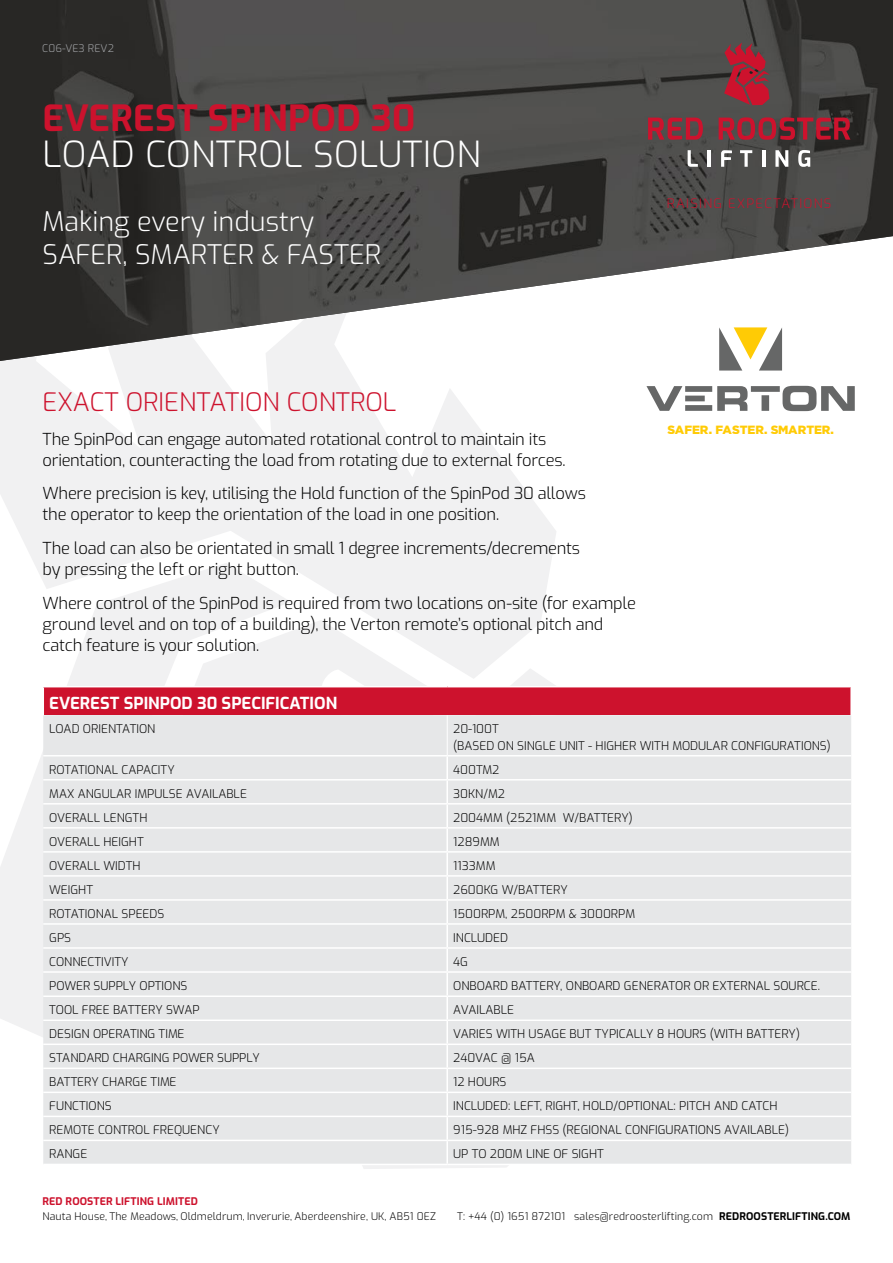
<style>
.page{position:relative;width:893px;height:1263px;background:#fff}
.page>*{position:absolute;margin:0;border:0;box-sizing:border-box;transform-origin:0 0}
.t1{font:300 36px "Exo";letter-spacing:.01em;color:#fff}
.t2{font:700 36px "Exo";letter-spacing:.01em;color:#cd122d}
.t3{font:300 27px/32.4px "Exo";color:#fff}
.t4{font:300 25.5px "Exo";color:#cd122d}
.t5{font:300 16.5px/21px "Exo";letter-spacing:-.015em;color:#000}
.t6{font:700 16.5px "Exo";color:#fff}
.t7{font:300 13.05px "Exo";letter-spacing:.1em;color:#cd122d}
.t8{font:300 12px/16.5px "Exo";color:#000}
.t9{font:900 11.85px "Gotham";letter-spacing:-.01em;color:#ffcb05}
.t10{font:300 10.5px "Exo";letter-spacing:.01em;color:#000}
.t11{font:700 10.5px "Exo";letter-spacing:.01em;color:#cd122d}
.t12{font:300 10.5px "Exo";letter-spacing:.01em;color:#a7a9ac}
.s1{font-weight:700}
</style>
<div class="page">
<svg style="left:511px;top:679px;width:45px;height:7px"></svg>
<svg style="left:0;top:362px;width:556px;height:317px;fill:#f1f1f2"></svg>
<svg style="left:0;top:563px;width:328px;height:474px;fill:#f1f1f2"></svg>
<svg style="left:147px;top:620px;width:304px;height:66px;fill:#f1f1f2"></svg>
<img style="left:0;top:0;width:893px;height:361px">
<svg style="left:646px;top:327px;width:209px;height:84px"></svg>
<div style="left:43px;top:687px;width:808px;height:28px;background:#cd122d"></div>
<div style="left:43px;top:715px;width:808px;height:449px;background:#e6e7e8"></div>
<hr style="left:43px;top:755px;width:404px;height:1px;background:#fff">
<hr style="left:447px;top:755px;width:404px;height:1px;background:#fff">
<hr style="left:446px;top:756px;width:2px;height:23px;background:#fff">
<hr style="left:43px;top:779px;width:404px;height:1px;background:#fff">
<hr style="left:447px;top:779px;width:404px;height:1px;background:#fff">
<hr style="left:446px;top:780px;width:2px;height:23px;background:#fff">
<hr style="left:43px;top:803px;width:404px;height:1px;background:#fff">
<hr style="left:447px;top:803px;width:404px;height:1px;background:#fff">
<hr style="left:446px;top:804px;width:2px;height:23px;background:#fff">
<hr style="left:43px;top:827px;width:404px;height:1px;background:#fff">
<hr style="left:447px;top:827px;width:404px;height:1px;background:#fff">
<hr style="left:446px;top:828px;width:2px;height:23px;background:#fff">
<hr style="left:43px;top:851px;width:404px;height:2px;background:#fff">
<hr style="left:447px;top:851px;width:404px;height:2px;background:#fff">
<hr style="left:446px;top:853px;width:2px;height:22px;background:#fff">
<hr style="left:43px;top:875px;width:404px;height:2px;background:#fff">
<hr style="left:447px;top:875px;width:404px;height:2px;background:#fff">
<hr style="left:446px;top:877px;width:2px;height:22px;background:#fff">
<hr style="left:43px;top:899px;width:404px;height:2px;background:#fff">
<hr style="left:447px;top:899px;width:404px;height:2px;background:#fff">
<hr style="left:446px;top:901px;width:2px;height:22px;background:#fff">
<hr style="left:43px;top:923px;width:404px;height:2px;background:#fff">
<hr style="left:447px;top:923px;width:404px;height:2px;background:#fff">
<hr style="left:446px;top:925px;width:2px;height:22px;background:#fff">
<hr style="left:43px;top:947px;width:404px;height:2px;background:#fff">
<hr style="left:447px;top:947px;width:404px;height:2px;background:#fff">
<hr style="left:446px;top:949px;width:2px;height:22px;background:#fff">
<hr style="left:43px;top:971px;width:404px;height:2px;background:#fff">
<hr style="left:447px;top:971px;width:404px;height:2px;background:#fff">
<hr style="left:446px;top:973px;width:2px;height:22px;background:#fff">
<hr style="left:43px;top:995px;width:404px;height:2px;background:#fff">
<hr style="left:447px;top:995px;width:404px;height:2px;background:#fff">
<hr style="left:446px;top:997px;width:2px;height:22px;background:#fff">
<hr style="left:43px;top:1019px;width:404px;height:2px;background:#fff">
<hr style="left:447px;top:1019px;width:404px;height:2px;background:#fff">
<hr style="left:446px;top:1021px;width:2px;height:22px;background:#fff">
<hr style="left:43px;top:1043px;width:404px;height:2px;background:#fff">
<hr style="left:447px;top:1043px;width:404px;height:2px;background:#fff">
<hr style="left:446px;top:1045px;width:2px;height:22px;background:#fff">
<hr style="left:43px;top:1067px;width:404px;height:2px;background:#fff">
<hr style="left:447px;top:1067px;width:404px;height:2px;background:#fff">
<hr style="left:446px;top:1069px;width:2px;height:22px;background:#fff">
<hr style="left:43px;top:1091px;width:404px;height:2px;background:#fff">
<hr style="left:447px;top:1091px;width:404px;height:2px;background:#fff">
<hr style="left:446px;top:1093px;width:2px;height:22px;background:#fff">
<hr style="left:43px;top:1115px;width:404px;height:2px;background:#fff">
<hr style="left:447px;top:1115px;width:404px;height:2px;background:#fff">
<hr style="left:446px;top:1117px;width:2px;height:23px;background:#fff">
<hr style="left:43px;top:1140px;width:404px;height:1px;background:#fff">
<hr style="left:447px;top:1140px;width:404px;height:1px;background:#fff">
<hr style="left:446px;top:1141px;width:2px;height:23px;background:#fff">
<hr style="left:447px;top:715px;width:1px;height:40px;background:#fff">
<hr style="left:43px;top:686px;width:404px;height:1px;background:#fff">
<svg style="left:43px;top:687px;width:1px;height:28px"></svg>
<hr style="left:850px;top:687px;width:2px;height:28px;background:#fff">
<div style="left:627px;top:307px;width:36px;height:60px;background:#fff"></div>
<svg style="left:648px;top:118px;width:55px;height:22px"></svg>
<svg style="left:719px;top:117px;width:131px;height:23px;background:#842a36"></svg>
<svg style="left:688px;top:150px;width:10px;height:17px"></svg>
<hr style="left:708px;top:150px;width:3px;height:17px;background:#fff">
<svg style="left:721px;top:150px;width:11px;height:17px"></svg>
<svg style="left:740px;top:150px;width:12px;height:17px"></svg>
<hr style="left:762px;top:150px;width:3px;height:17px;background:#fff">
<svg style="left:775px;top:150px;width:13px;height:17px"></svg>
<svg style="left:798px;top:150px;width:12px;height:17px"></svg>
<svg style="left:724px;top:43px;width:46px;height:62px;background:#972a39"></svg>
<p class="t12" style="left:42px;top:41px;width:73px">C06-VE3 REV2</p>
<h1 class="t2" style="left:43px;top:91px;width:374px">EVEREST SPINPOD 30</h1>
<h1 class="t1" style="left:43px;top:127px;width:440px">LOAD CONTROL SOLUTION</h1>
<h2 class="t3" style="left:43px;top:204px;width:340px">Making every industry<br>SAFER, SMARTER &amp; FASTER</h2>
<p class="t7" style="left:667px;top:194px;width:166px">RAISING EXPECTATIONS</p>
<h3 class="t4" style="left:43px;top:383px;width:355px">EXACT ORIENTATION CONTROL</h3>
<h3 class="t5" style="left:43px;top:427px;width:525px">The SpinPod can engage automated rotational control to maintain its orientation, counteracting the load from rotating due to external forces.</h3>
<h3 class="t5" style="left:43px;top:482px;width:545px">Where precision is key, utilising the Hold function of the SpinPod 30 allows the operator to keep the orientation of the load in one position.</h3>
<h3 class="t5" style="left:43px;top:537px;width:539px">The load can also be orientated in small 1 degree increments/decrements by pressing the left or right button.</h3>
<h3 class="t5" style="left:43px;top:591px;width:595px">Where control of the SpinPod is required from two locations on-site (for example ground level and on top of a building), the Verton remote’s optional pitch and catch feature is your solution.</h3>
<p class="t9" style="left:667px;top:422px;width:168px">SAFER. FASTER. SMARTER.</p>
<h3 class="t6" style="left:49px;top:691px;width:290px">EVEREST SPINPOD 30 SPECIFICATION</h3>
<p class="t8" style="left:49px;top:720px;width:108px">LOAD ORIENTATION</p>
<p class="t8" style="left:453px;top:720px;width:379px">20-100T<br>(BASED ON SINGLE UNIT - HIGHER WITH MODULAR CONFIGURATIONS)</p>
<p class="t8" style="left:49px;top:760px;width:127px">ROTATIONAL CAPACITY</p>
<p class="t8" style="left:453px;top:760px;width:48px">400TM2</p>
<p class="t8" style="left:49px;top:785px;width:199px">MAX ANGULAR IMPULSE AVAILABLE</p>
<p class="t8" style="left:453px;top:785px;width:53px">30KN/M2</p>
<p class="t8" style="left:49px;top:809px;width:100px">OVERALL LENGTH</p>
<p class="t8" style="left:453px;top:809px;width:181px">2004MM (2521MM W/BATTERY)</p>
<p class="t8" style="left:49px;top:833px;width:96px">OVERALL HEIGHT</p>
<p class="t8" style="left:453px;top:833px;width:48px">1289MM</p>
<p class="t8" style="left:49px;top:857px;width:93px">OVERALL WIDTH</p>
<p class="t8" style="left:453px;top:857px;width:44px">1133MM</p>
<p class="t8" style="left:49px;top:881px;width:45px">WEIGHT</p>
<p class="t8" style="left:453px;top:881px;width:116px">2600KG W/BATTERY</p>
<p class="t8" style="left:49px;top:905px;width:117px">ROTATIONAL SPEEDS</p>
<p class="t8" style="left:453px;top:905px;width:183px">1500RPM, 2500RPM &amp; 3000RPM</p>
<p class="t8" style="left:49px;top:929px;width:23px">GPS</p>
<p class="t8" style="left:453px;top:929px;width:56px">INCLUDED</p>
<p class="t8" style="left:49px;top:953px;width:81px">CONNECTIVITY</p>
<p class="t8" style="left:453px;top:953px;width:16px">4G</p>
<p class="t8" style="left:49px;top:977px;width:140px">POWER SUPPLY OPTIONS</p>
<p class="t8" style="left:453px;top:977px;width:368px">ONBOARD BATTERY, ONBOARD GENERATOR OR EXTERNAL SOURCE.</p>
<p class="t8" style="left:49px;top:1001px;width:152px">TOOL FREE BATTERY SWAP</p>
<p class="t8" style="left:453px;top:1001px;width:62px">AVAILABLE</p>
<p class="t8" style="left:49px;top:1025px;width:137px">DESIGN OPERATING TIME</p>
<p class="t8" style="left:453px;top:1025px;width:348px">VARIES WITH USAGE BUT TYPICALLY 8 HOURS (WITH BATTERY)</p>
<p class="t8" style="left:49px;top:1049px;width:212px">STANDARD CHARGING POWER SUPPLY</p>
<p class="t8" style="left:453px;top:1049px;width:83px">240VAC @ 15A</p>
<p class="t8" style="left:49px;top:1073px;width:129px">BATTERY CHARGE TIME</p>
<p class="t8" style="left:453px;top:1073px;width:55px">12 HOURS</p>
<p class="t8" style="left:49px;top:1097px;width:64px">FUNCTIONS</p>
<p class="t8" style="left:453px;top:1097px;width:326px">INCLUDED: LEFT, RIGHT, HOLD/OPTIONAL: PITCH AND CATCH</p>
<p class="t8" style="left:49px;top:1121px;width:172px">REMOTE CONTROL FREQUENCY</p>
<p class="t8" style="left:453px;top:1121px;width:337px">915-928 MHZ FHSS (REGIONAL CONFIGURATIONS AVAILABLE)</p>
<p class="t8" style="left:49px;top:1145px;width:40px">RANGE</p>
<p class="t8" style="left:453px;top:1145px;width:152px">UP TO 200M LINE OF SIGHT</p>
<p class="t11" style="left:43px;top:1194px;width:157px">RED ROOSTER LIFTING LIMITED</p>
<p class="t10" style="left:43px;top:1209px;width:395px">Nauta House, The Meadows, Oldmeldrum, Inverurie, Aberdeenshire, UK, AB51 0EZ</p>
<p class="t10" style="left:457px;top:1209px;width:395px">T: +44 (0) 1651 872101 sales@redroosterlifting.com <span class="s1">REDROOSTERLIFTING.COM</span></p>
</div>
